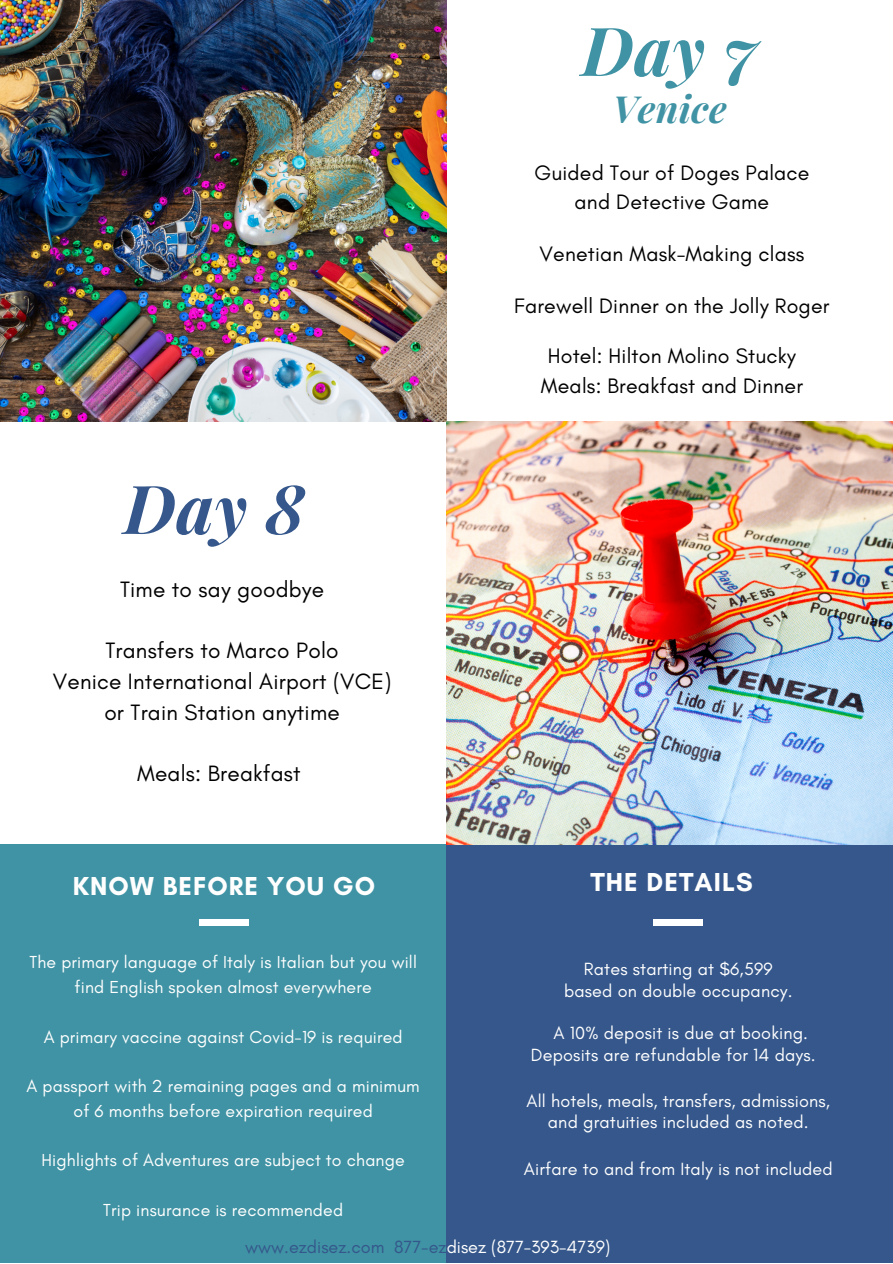
<style>
.page{position:relative;width:893px;height:1264px;background:#fff}
.page>*{position:absolute;margin:0;border:0;box-sizing:border-box;transform-origin:0 0}
.t1{font:italic 700 67.5px "Playfair Display";color:#4093a4}
.t2{font:italic 700 67.5px "Playfair Display";color:#35578b}
.t3{font:italic 700 37.5px "Playfair Display";letter-spacing:.01em;color:#4093a4}
.t4{font:700 26.4px "Glacial Indifference";letter-spacing:.04em;color:#fff}
.t5{font:22.65px/30.8px "Glacial Indifference";letter-spacing:.01em;color:#000;text-align:center}
.t6{font:21.3px/29.2px "Glacial Indifference";letter-spacing:.01em;color:#000;text-align:center}
.t7{font:18px/21.3px "Glacial Indifference";letter-spacing:.01em;color:#fff;text-align:center}
.t8{font:18px "Glacial Indifference";color:#35578b}
.t9{font:17.7px/24.8px "Glacial Indifference";letter-spacing:.01em;color:#fff;text-align:center}
.s1{color:#fff}
</style>
<div class="page">
<img style="left:0;top:0;width:446px;height:422px">
<img style="left:446px;top:421px;width:446px;height:420px">
<div style="left:0;top:844px;width:451px;height:418px;background:#4093a4"></div>
<div style="left:199px;top:919px;width:50px;height:7px;background:#fff"></div>
<div style="left:446px;top:841px;width:446px;height:421px;background:#35578b"></div>
<div style="left:653px;top:919px;width:50px;height:7px;background:#fff"></div>
<h1 class="t1" style="left:581px;top:3px;width:177px">Day 7</h1>
<h2 class="t3" style="left:612px;top:83px;width:115px">Venice</h2>
<h1 class="t2" style="left:124px;top:461px;width:182px">Day 8</h1>
<p class="t5" style="left:120px;top:573px;width:205px">Time to say goodbye</p>
<p class="t5" style="left:53px;top:635px;width:340px">Transfers to Marco Polo<br>Venice International Airport (VCE) or Train Station anytime</p>
<p class="t5" style="left:137px;top:758px;width:165px">Meals: Breakfast</p>
<h3 class="t4" style="left:73px;top:869px;width:304px">KNOW BEFORE YOU GO</h3>
<p class="t9" style="left:29px;top:949px;width:389px">The primary language of Italy is Italian but you will find English spoken almost everywhere</p>
<p class="t9" style="left:44px;top:1023px;width:360px">A primary vaccine against Covid-19 is required</p>
<p class="t9" style="left:27px;top:1073px;width:394px">A passport with 2 remaining pages and a minimum of 6 months before expiration required</p>
<p class="t9" style="left:42px;top:1147px;width:365px">Highlights of Adventures are subject to change</p>
<p class="t9" style="left:103px;top:1197px;width:241px">Trip insurance is recommended</p>
<p class="t6" style="left:534px;top:158px;width:277px">Guided Tour of Doges Palace and Detective Game</p>
<p class="t6" style="left:539px;top:239px;width:266px">Venetian Mask-Making class</p>
<p class="t6" style="left:514px;top:291px;width:317px">Farewell Dinner on the Jolly Roger</p>
<p class="t6" style="left:541px;top:341px;width:263px">Hotel: Hilton Molino Stucky<br>Meals: Breakfast and Dinner</p>
<h3 class="t4" style="left:590px;top:865px;width:164px">THE DETAILS</h3>
<p class="t7" style="left:564px;top:958px;width:230px">Rates starting at $6,599 based on double occupancy.</p>
<p class="t7" style="left:531px;top:1022px;width:286px;text-align:left;text-indent:23px">A 10% deposit is due at booking.<br>Deposits are refundable for 14 days.</p>
<p class="t7" style="left:526px;top:1089px;width:305px">All hotels, meals, transfers, admissions, and gratuities included as noted.</p>
<p class="t7" style="left:524px;top:1158px;width:310px">Airfare to and from Italy is not included</p>
<p class="t8" style="left:245px;top:1236px;width:367px">www.ezdisez.com 877-ez<span class="s1">disez (877-393-4739)</span></p>
</div>
